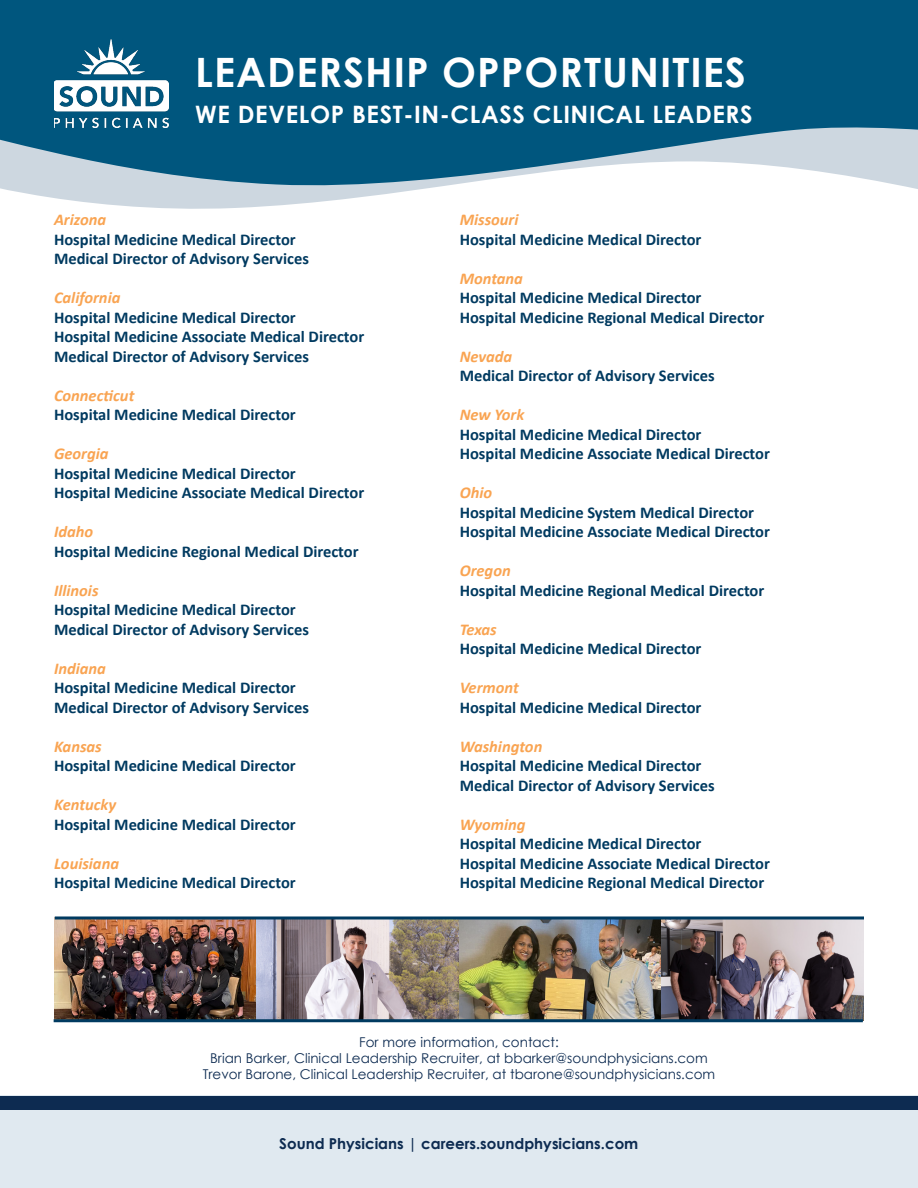
<style>
.page{position:relative;width:918px;height:1188px;background:#fff}
.page>*{position:absolute;margin:0;border:0;box-sizing:border-box;transform-origin:0 0}
.sub_head{font:700 40.5px "Century Gothic";letter-spacing:.025em;color:#fff}
.sub_head-2{font:700 24px "Century Gothic";letter-spacing:.025em;color:#fff}
.sub_head-3{font:700 16.5px "Calibri";color:#003a60}
.sub_head-4{font:italic 700 16.5px "Calibri";color:#f9a452}
.t1{font:700 15px "Century Gothic";color:#0d2b51}
.t2{font:13.5px "Century Gothic";color:#0d2b51}
</style>
<div class="page">
<svg style="left:19px;top:192px;width:380px;height:17px;fill:#cdd7e0"></svg>
<svg style="left:0;top:0;width:918px;height:192px;background:#276f91"></svg>
<img style="left:54px;top:39px;width:115px;height:88px">
<div style="left:0;top:1096px;width:918px;height:92px;background:#e0e9f0"></div>
<div style="left:0;top:1096px;width:918px;height:13px;background:#0d2b51"></div>
<img style="left:55px;top:919px;width:809px;height:101px">
<hr style="left:55px;top:916px;width:809px;height:3px;background:#003a60">
<hr style="left:54px;top:1019px;width:809px;height:3px;background:#003a60">
<p class="sub_head" style="left:195px;top:41px;width:552px">LEADERSHIP OPPORTUNITIES</p>
<p class="sub_head-2" style="left:195px;top:96px;width:559px">WE DEVELOP BEST-IN-CLASS CLINICAL LEADERS</p>
<p class="sub_head-4" style="left:54px;top:208px;width:54px">Arizona</p>
<p class="sub_head-3" style="left:54px;top:228px;width:243px">Hospital Medicine Medical Director</p>
<p class="sub_head-3" style="left:54px;top:247px;width:256px">Medical Director of Advisory Services</p>
<p class="sub_head-4" style="left:54px;top:286px;width:68px">California</p>
<p class="sub_head-3" style="left:54px;top:306px;width:243px">Hospital Medicine Medical Director</p>
<p class="sub_head-3" style="left:54px;top:325px;width:312px">Hospital Medicine Associate Medical Director</p>
<p class="sub_head-3" style="left:54px;top:345px;width:256px">Medical Director of Advisory Services</p>
<p class="sub_head-4" style="left:54px;top:384px;width:82px">Connecticut</p>
<p class="sub_head-3" style="left:54px;top:403px;width:243px">Hospital Medicine Medical Director</p>
<p class="sub_head-4" style="left:54px;top:442px;width:56px">Georgia</p>
<p class="sub_head-3" style="left:54px;top:462px;width:243px">Hospital Medicine Medical Director</p>
<p class="sub_head-3" style="left:54px;top:481px;width:312px">Hospital Medicine Associate Medical Director</p>
<p class="sub_head-4" style="left:54px;top:520px;width:41px">Idaho</p>
<p class="sub_head-3" style="left:54px;top:540px;width:306px">Hospital Medicine Regional Medical Director</p>
<p class="sub_head-4" style="left:54px;top:579px;width:46px">Illinois</p>
<p class="sub_head-3" style="left:54px;top:598px;width:243px">Hospital Medicine Medical Director</p>
<p class="sub_head-3" style="left:54px;top:618px;width:256px">Medical Director of Advisory Services</p>
<p class="sub_head-4" style="left:54px;top:657px;width:53px">Indiana</p>
<p class="sub_head-3" style="left:54px;top:676px;width:243px">Hospital Medicine Medical Director</p>
<p class="sub_head-3" style="left:54px;top:696px;width:256px">Medical Director of Advisory Services</p>
<p class="sub_head-4" style="left:54px;top:735px;width:49px">Kansas</p>
<p class="sub_head-3" style="left:54px;top:754px;width:243px">Hospital Medicine Medical Director</p>
<p class="sub_head-4" style="left:54px;top:793px;width:64px">Kentucky</p>
<p class="sub_head-3" style="left:54px;top:813px;width:243px">Hospital Medicine Medical Director</p>
<p class="sub_head-4" style="left:54px;top:852px;width:67px">Louisiana</p>
<p class="sub_head-3" style="left:54px;top:871px;width:243px">Hospital Medicine Medical Director</p>
<p class="sub_head-4" style="left:460px;top:208px;width:60px">Missouri</p>
<p class="sub_head-3" style="left:460px;top:228px;width:243px">Hospital Medicine Medical Director</p>
<p class="sub_head-4" style="left:460px;top:267px;width:65px">Montana</p>
<p class="sub_head-3" style="left:460px;top:286px;width:243px">Hospital Medicine Medical Director</p>
<p class="sub_head-3" style="left:460px;top:306px;width:306px">Hospital Medicine Regional Medical Director</p>
<p class="sub_head-4" style="left:460px;top:345px;width:54px">Nevada</p>
<p class="sub_head-3" style="left:460px;top:364px;width:256px">Medical Director of Advisory Services</p>
<p class="sub_head-4" style="left:460px;top:403px;width:66px">New York</p>
<p class="sub_head-3" style="left:460px;top:423px;width:243px">Hospital Medicine Medical Director</p>
<p class="sub_head-3" style="left:460px;top:442px;width:312px">Hospital Medicine Associate Medical Director</p>
<p class="sub_head-4" style="left:460px;top:481px;width:34px">Ohio</p>
<p class="sub_head-3" style="left:460px;top:501px;width:296px">Hospital Medicine System Medical Director</p>
<p class="sub_head-3" style="left:460px;top:520px;width:312px">Hospital Medicine Associate Medical Director</p>
<p class="sub_head-4" style="left:460px;top:559px;width:53px">Oregon</p>
<p class="sub_head-3" style="left:460px;top:579px;width:306px">Hospital Medicine Regional Medical Director</p>
<p class="sub_head-4" style="left:460px;top:618px;width:39px">Texas</p>
<p class="sub_head-3" style="left:460px;top:637px;width:243px">Hospital Medicine Medical Director</p>
<p class="sub_head-4" style="left:460px;top:676px;width:61px">Vermont</p>
<p class="sub_head-3" style="left:460px;top:696px;width:243px">Hospital Medicine Medical Director</p>
<p class="sub_head-4" style="left:460px;top:735px;width:84px">Washington</p>
<p class="sub_head-3" style="left:460px;top:754px;width:243px">Hospital Medicine Medical Director</p>
<p class="sub_head-3" style="left:460px;top:774px;width:256px">Medical Director of Advisory Services</p>
<p class="sub_head-4" style="left:460px;top:813px;width:67px">Wyoming</p>
<p class="sub_head-3" style="left:460px;top:832px;width:243px">Hospital Medicine Medical Director</p>
<p class="sub_head-3" style="left:460px;top:852px;width:312px">Hospital Medicine Associate Medical Director</p>
<p class="sub_head-3" style="left:460px;top:871px;width:306px">Hospital Medicine Regional Medical Director</p>
<p class="t2" style="left:359px;top:1032px;width:201px">For more information, contact:</p>
<p class="t2" style="left:210px;top:1048px;width:499px">Brian Barker, Clinical Leadership Recruiter, at bbarker@soundphysicians.com</p>
<p class="t2" style="left:203px;top:1065px;width:514px">Trevor Barone, Clinical Leadership Recruiter, at tbarone@soundphysicians.com</p>
<p class="t1" style="left:279px;top:1132px;width:361px">Sound Physicians | careers.soundphysicians.com</p>
</div>
